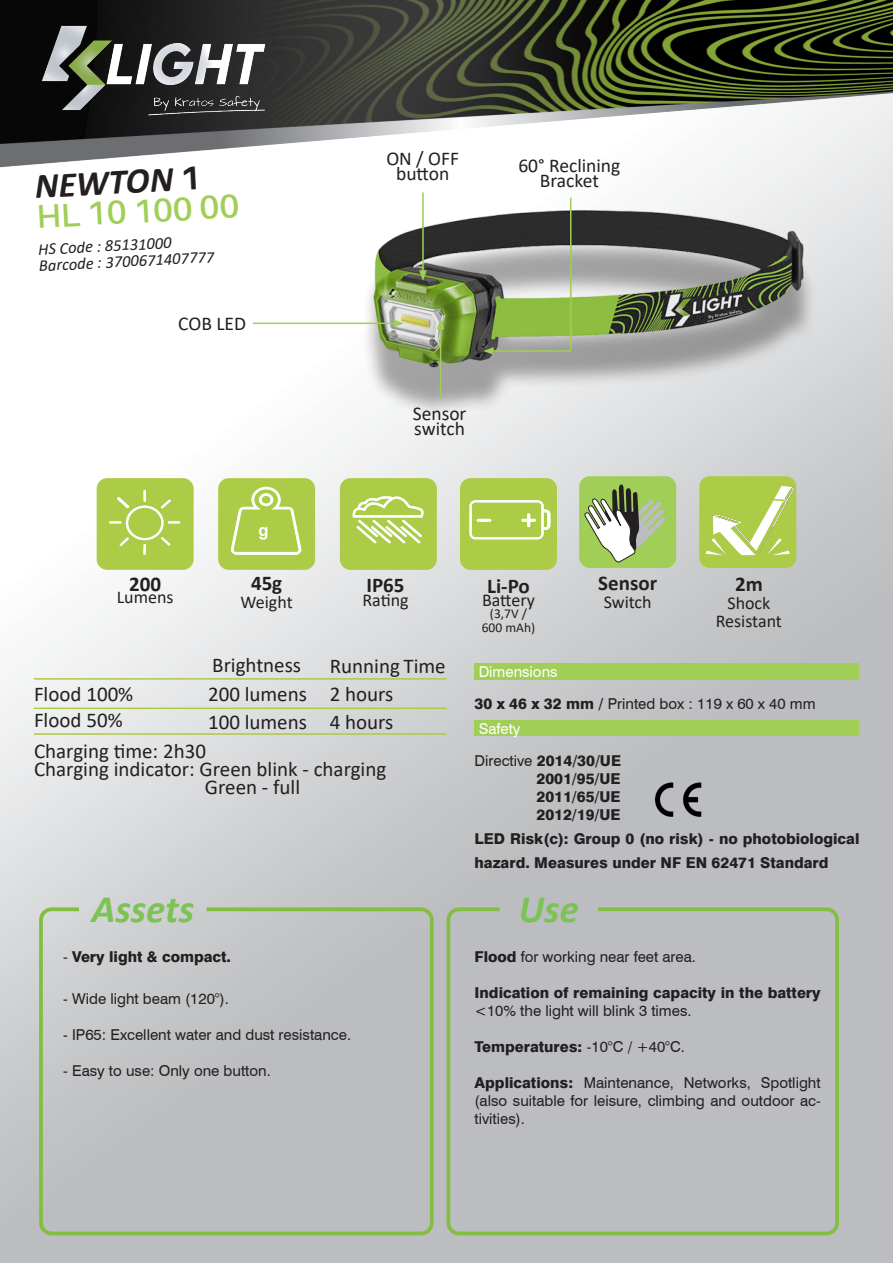
<style>
.page{position:relative;width:893px;height:1263px;background:#fff}
.page>*{position:absolute;margin:0;border:0;box-sizing:border-box;transform-origin:0 0}
.t1{font:italic 700 39px "Calibri";color:#7cc356}
.t2{font:italic 700 36px "Calibri";color:#231f20}
.t3{font:600 33px "Aileron";color:#a0ce57}
.t4{font:21px "Calibri";color:#231f20}
.t5{font:700 21px "Calibri";color:#231f20}
.t6{font:19.5px/15px "Calibri";color:#231f20;text-align:center}
.t7{font:18px "Calibri";color:#231f20}
.t8{font:italic 16.5px "Calibri";color:#231f20}
.t9{font:700 16.5px "Arial";color:#fff}
.t10{font:15px/18px "Swiss 721 BT";color:#231f20;text-align:justify}
.t11{font:800 15px/18px "Swiss 721 BT";color:#231f20}
.t12{font:15px "Swiss 721 BT";color:#fff}
.t13{font:13.5px "Calibri";color:#231f20}
.s1{font-family:"Aileron";font-style:normal;font-size:33px}
.s2{font-weight:800}
.s3{font-weight:400}
</style>
<div class="page">
<img style="left:0;top:0;width:893px;height:1263px">
<img style="left:34px;top:18px;width:238px;height:105px">
<div style="left:475px;top:663px;width:384px;height:16px;background:#a0ce57"></div>
<div style="left:475px;top:720px;width:384px;height:16px;background:#a0ce57"></div>
<div style="left:361px;top:235px;width:455px;height:184px;background:#231f20;opacity:.39"></div>
<img style="left:374px;top:210px;width:429px;height:158px">
<hr style="left:34px;top:678px;width:412px;height:2px;background:#accb46">
<hr style="left:34px;top:733px;width:412px;height:2px;background:#accb46">
<hr style="left:34px;top:707px;width:412px;height:2px;background:#accb46">
<div style="left:39px;top:907px;width:395px;height:328px;border:4px solid #83bd41;border-radius:11px"></div>
<div style="left:446px;top:907px;width:393px;height:328px;border:4px solid #83bd41;border-radius:11px"></div>
<div style="left:97px;top:478px;width:97px;height:92px;background:#accb46;border-radius:11px"></div>
<svg style="left:109px;top:490px;width:71px;height:65px"></svg>
<div style="left:218px;top:478px;width:97px;height:92px;background:#accb46;border-radius:11px"></div>
<svg style="left:231px;top:487px;width:71px;height:68px"></svg>
<div style="left:579px;top:476px;width:97px;height:92px;background:#a0ce57;border-radius:11px"></div>
<div style="left:699px;top:476px;width:97px;height:92px;background:#accb46;border-radius:11px"></div>
<div style="left:340px;top:478px;width:97px;height:92px;background:#accb46;border-radius:11px"></div>
<svg style="left:352px;top:496px;width:72px;height:47px"></svg>
<div style="left:460px;top:478px;width:97px;height:92px;background:#accb46;border-radius:11px"></div>
<svg style="left:469px;top:500px;width:81px;height:39px"></svg>
<hr style="left:477px;top:519px;width:14px;height:3px;background:#fff">
<hr style="left:521px;top:519px;width:15px;height:3px;background:#fff">
<hr style="left:527px;top:513px;width:3px;height:14px;background:#fff">
<svg style="left:584px;top:484px;width:82px;height:79px"></svg>
<svg style="left:706px;top:486px;width:88px;height:69px"></svg>
<hr style="left:253px;top:323px;width:143px;height:1px;background:#a0ce57">
<svg style="left:393px;top:319px;width:11px;height:8px"></svg>
<hr style="left:570px;top:198px;width:1px;height:151px;background:#a0ce57">
<hr style="left:491px;top:350px;width:80px;height:2px;background:#a0ce57">
<svg style="left:483px;top:347px;width:11px;height:8px"></svg>
<hr style="left:440px;top:327px;width:1px;height:70px;background:#a0ce57">
<svg style="left:437px;top:319px;width:7px;height:10px"></svg>
<hr style="left:422px;top:192px;width:2px;height:81px;background:#a0ce57">
<svg style="left:419px;top:270px;width:8px;height:11px"></svg>
<img style="left:652px;top:782px;width:51px;height:35px">
<p class="t2" style="left:34px;top:160px;width:168px;rotate:-3deg">NEWTON <span class="s1">1</span></p>
<p class="t3" style="left:35px;top:198px;width:205px;rotate:-3deg">HL 10 100 00</p>
<p class="t8" style="left:38px;top:238px;width:135px;rotate:-3deg">HS Code : 85131000</p>
<p class="t8" style="left:38px;top:254px;width:177px;rotate:-3deg">Barcode : 3700671407777</p>
<p class="t6" style="left:178px;top:315px;width:69px">COB LED</p>
<p class="t6" style="left:386px;top:151px;width:74px">ON / OFF</p>
<p class="t6" style="left:396px;top:166px;width:55px">button</p>
<p class="t6" style="left:518px;top:157px;width:104px">60° Reclining<br>Bracket</p>
<p class="t6" style="left:413px;top:405px;width:55px">Sensor</p>
<p class="t6" style="left:414px;top:420px;width:52px">switch</p>
<p class="t5" style="left:129px;top:570px;width:33px">200</p>
<p class="t7" style="left:117px;top:585px;width:58px">Lumens</p>
<p class="t9" style="left:258px;top:519px;width:12px">g</p>
<p class="t5" style="left:251px;top:568px;width:33px">45g</p>
<p class="t7" style="left:241px;top:590px;width:54px">Weight</p>
<p class="t5" style="left:366px;top:570px;width:40px">IP65</p>
<p class="t7" style="left:362px;top:587px;width:48px">Rating</p>
<p class="t4" style="left:212px;top:651px;width:90px">Brightness</p>
<p class="t4" style="left:330px;top:652px;width:117px">Running Time</p>
<p class="t4" style="left:208px;top:680px;width:100px">200 lumens</p>
<p class="t4" style="left:208px;top:707px;width:100px">100 lumens</p>
<p class="t4" style="left:34px;top:680px;width:101px">Flood 100%</p>
<p class="t4" style="left:330px;top:680px;width:65px">2 hours</p>
<p class="t4" style="left:34px;top:705px;width:90px">Flood 50%</p>
<p class="t4" style="left:330px;top:707px;width:65px">4 hours</p>
<p class="t4" style="left:34px;top:737px;width:173px">Charging time: 2h30</p>
<p class="t4" style="left:34px;top:755px;width:354px">Charging indicator: Green blink - charging</p>
<p class="t4" style="left:205px;top:773px;width:97px">Green - full</p>
<p class="t5" style="left:487px;top:571px;width:44px">Li-Po</p>
<p class="t7" style="left:482px;top:587px;width:54px">Battery</p>
<p class="t13" style="left:490px;top:604px;width:39px">(3,7V /</p>
<p class="t13" style="left:482px;top:618px;width:55px">600 mAh)</p>
<p class="t12" style="left:479px;top:662px;width:81px">Dimensions</p>
<p class="t5" style="left:598px;top:568px;width:60px">Sensor</p>
<p class="t7" style="left:604px;top:589px;width:49px">Switch</p>
<p class="t5" style="left:735px;top:569px;width:29px">2m</p>
<p class="t7" style="left:727px;top:590px;width:45px">Shock</p>
<p class="t7" style="left:716px;top:608px;width:68px">Resistant</p>
<p class="t10" style="left:475px;top:694px;width:342px"><span class="s2">30 x 46 x 32 mm /</span> Printed box : 119 x 60 x 40 mm</p>
<p class="t12" style="left:479px;top:719px;width:43px">Safety</p>
<p class="t11" style="left:475px;top:751px;width:148px"><span class="s3">Directive</span> 2014/30/UE</p>
<p class="t11" style="left:536px;top:769px;width:86px">2001/95/UE</p>
<p class="t11" style="left:536px;top:787px;width:86px">2011/65/UE</p>
<p class="t11" style="left:536px;top:805px;width:86px">2012/19/UE</p>
<p class="t11" style="left:475px;top:826px;width:386px;line-height:24px">LED Risk(c): Group 0 (no risk) - no photobiological hazard. Measures under NF EN 62471 Standard</p>
<p class="t1" style="left:92px;top:882px;width:104px">Assets</p>
<p class="t1" style="left:519px;top:882px;width:61px">Use</p>
<p class="t11" style="left:63px;top:947px;width:169px"><span class="s3">-</span> Very light &amp; compact.</p>
<p class="t10" style="left:63px;top:989px;width:167px">- Wide light beam (120°).</p>
<p class="t10" style="left:63px;top:1025px;width:289px">- IP65: Excellent water and dust resistance.</p>
<p class="t10" style="left:63px;top:1061px;width:209px">- Easy to use: Only one button.</p>
<p class="t10" style="left:475px;top:947px;width:223px"><span class="s2">Flood</span> for working near feet area.</p>
<p class="t11" style="left:475px;top:983px;width:348px">Indication of remaining capacity in the battery <span class="s3">&lt;10% the light will blink 3 times.</span></p>
<p class="t11" style="left:475px;top:1037px;width:212px">Temperatures: <span class="s3">-10°C / +40°C.</span></p>
<p class="t10" style="left:475px;top:1073px;width:348px"><span class="s2">Applications:</span> Maintenance, Networks, Spotlight (also suitable for leisure, climbing and outdoor ac&shy;tivities).</p>
</div>
